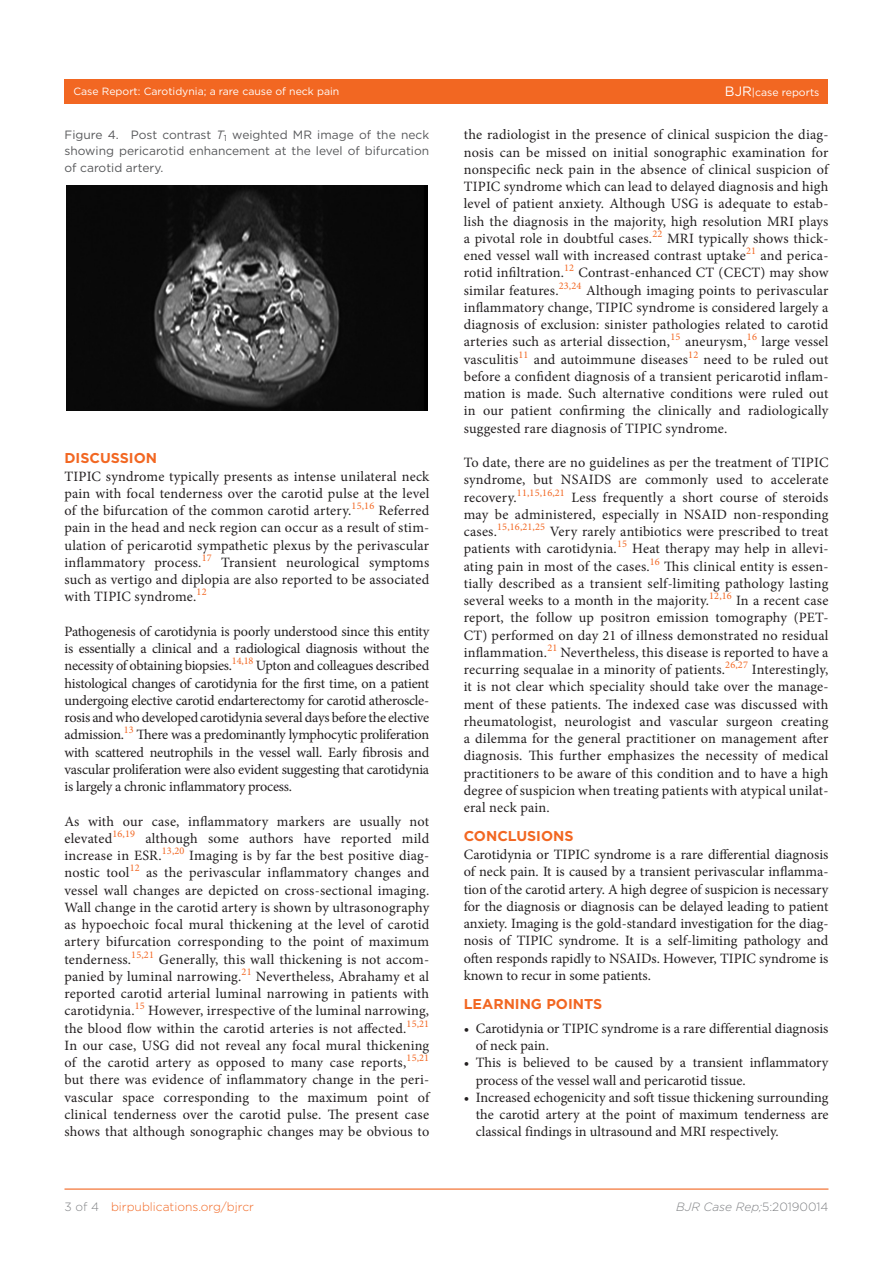
<style>
.page{position:relative;width:893px;height:1263px;background:#fff}
.page>*{position:absolute;margin:0;border:0;box-sizing:border-box;transform-origin:0 0}
.t1{font:14.25px/17.2px "Minion Pro";color:#231f20;text-align:justify}
.t2{font:700 14.25px "Gotham";color:#f26722}
.t3{font:12px/16.5px "Gotham";color:#57585a;text-align:justify}
.t4{font:300 12px "Gotham";color:#f26722}
.t5{font:italic 300 12px "Gotham";color:#808285}
.t6{font:10.5px "Gotham";color:#fff}
.s1{font-size:13.5px}
.s2{font-style:italic}
.s3{color:#808285}
.s4{font-style:normal}
</style>
<div class="page">
<hr style="left:64px;top:1188px;width:764px;height:2px;background:#f26722">
<div style="left:64px;top:79px;width:764px;height:24px;background:#f26722"></div>
<img style="left:66px;top:186px;width:362px;height:224px">
<p class="t6" style="left:73px;top:85px;width:267px">Case Report: Carotidynia; a rare cause of neck pain</p>
<p class="t6" style="left:725px;top:85px;width:96px"><span class="s1">BJR</span>|case reports</p>
<p class="t3" style="left:64px;top:126px;width:366px">Figure 4. Post contrast <span class="s2">T</span><sub>1</sub> weighted MR image of the neck showing pericarotid enhancement at the level of bifurcation of carotid artery.</p>
<p class="t2" style="left:64px;top:448px;width:94px">DISCUSSION</p>
<p class="t1" style="left:64px;top:467px;width:366px">TIPIC syndrome typically presents as intense unilateral neck pain with focal tenderness over the carotid pulse at the level of the bifurcation of the common carotid artery.<sup>15,16</sup> Referred pain in the head and neck region can occur as a result of stim&shy;ulation of pericarotid sympathetic plexus by the perivascular inflammatory process.<sup>17</sup> Transient neurological symptoms such as vertigo and diplopia are also reported to be associated with TIPIC syndrome.<sup>12</sup></p>
<p class="t1" style="left:64px;top:623px;width:366px">Pathogenesis of carotidynia is poorly understood since this entity is essentially a clinical and a radiological diagnosis without the necessity of obtaining biopsies.<sup>14,18</sup> Upton and colleagues described histological changes of carotidynia for the first time, on a patient undergoing elective carotid endarterectomy for carotid atheroscle&shy;rosis and who developed carotidynia several days before the elective admission.<sup>13</sup> There was a predominantly lymphocytic proliferation with scattered neutrophils in the vessel wall. Early fibrosis and vascular proliferation were also evident suggesting that carotidynia is largely a chronic inflammatory process.</p>
<p class="t1" style="left:64px;top:812px;width:366px">As with our case, inflammatory markers are usually not elevated<sup>16,19</sup> although some authors have reported mild increase in ESR.<sup>13,20</sup> Imaging is by far the best positive diag&shy;nostic tool<sup>12</sup> as the perivascular inflammatory changes and vessel wall changes are depicted on cross-sectional imaging.<br>Wall change in the carotid artery is shown by ultrasonography as hypoechoic focal mural thickening at the level of carotid artery bifurcation corresponding to the point of maximum tenderness.<sup>15,21</sup> Generally, this wall thickening is not accom&shy;panied by luminal narrowing.<sup>21</sup> Nevertheless, Abrahamy et al reported carotid arterial luminal narrowing in patients with carotidynia.<sup>15</sup> However, irrespective of the luminal narrowing, the blood flow within the carotid arteries is not affected.<sup>15,21<br></sup>In our case, USG did not reveal any focal mural thickening of the carotid artery as opposed to many case reports,<sup>15,21 </sup>but there was evidence of inflammatory change in the peri&shy;vascular space corresponding to the maximum point of clinical tenderness over the carotid pulse. The present case shows that although sonographic changes may be obvious to</p>
<p class="t1" style="left:464px;top:126px;width:366px">the radiologist in the presence of clinical suspicion the diag&shy;nosis can be missed on initial sonographic examination for nonspecific neck pain in the absence of clinical suspicion of TIPIC syndrome which can lead to delayed diagnosis and high level of patient anxiety. Although USG is adequate to estab&shy;lish the diagnosis in the majority, high resolution MRI plays a pivotal role in doubtful cases.<sup>22</sup> MRI typically shows thick&shy;ened vessel wall with increased contrast uptake<sup>21</sup> and perica&shy;rotid infiltration.<sup>12</sup> Contrast-enhanced CT (CECT) may show similar features.<sup>23,24</sup> Although imaging points to perivascular inflammatory change, TIPIC syndrome is considered largely a diagnosis of exclusion: sinister pathologies related to carotid arteries such as arterial dissection,<sup>15</sup> aneurysm,<sup>16</sup> large vessel vasculitis<sup>11</sup> and autoimmune diseases<sup>12</sup> need to be ruled out before a confident diagnosis of a transient pericarotid inflam&shy;mation is made. Such alternative conditions were ruled out in our patient confirming the clinically and radiologically suggested rare diagnosis of TIPIC syndrome.</p>
<p class="t1" style="left:464px;top:454px;width:366px">To date, there are no guidelines as per the treatment of TIPIC syndrome, but NSAIDS are commonly used to accelerate recovery.<sup>11,15,16,21</sup> Less frequently a short course of steroids may be administered, especially in NSAID non-responding cases.<sup>15,16,21,25</sup> Very rarely antibiotics were prescribed to treat patients with carotidynia.<sup>15</sup> Heat therapy may help in allevi&shy;ating pain in most of the cases.<sup>16</sup> This clinical entity is essen&shy;tially described as a transient self-limiting pathology lasting several weeks to a month in the majority.<sup>12,16</sup> In a recent case report, the follow up positron emission tomography (PET-CT) performed on day 21 of illness demonstrated no residual inflammation.<sup>21</sup> Nevertheless, this disease is reported to have a recurring sequalae in a minority of patients.<sup>26,27</sup> Interestingly, it is not clear which speciality should take over the manage&shy;ment of these patients. The indexed case was discussed with rheumatologist, neurologist and vascular surgeon creating a dilemma for the general practitioner on management after diagnosis. This further emphasizes the necessity of medical practitioners to be aware of this condition and to have a high degree of suspicion when treating patients with atypical unilat&shy;eral neck pain.</p>
<p class="t2" style="left:464px;top:826px;width:44px">CONCLU</p>
<p class="t2" style="left:527px;top:826px;width:48px">SIONS</p>
<p class="t1" style="left:464px;top:846px;width:366px">Carotidynia or TIPIC syndrome is a rare differential diagnosis of neck pain. It is caused by a transient perivascular inflamma&shy;tion of the carotid artery. A high degree of suspicion is necessary for the diagnosis or diagnosis can be delayed leading to patient anxiety. Imaging is the gold-standard investigation for the diag&shy;nosis of TIPIC syndrome. It is a self-limiting pathology and often responds rapidly to NSAIDs. However, TIPIC syndrome is known to recur in some patients.</p>
<p class="t2" style="left:464px;top:994px;width:140px">LEARNING POINTS</p>
<p class="t1" style="left:476px;top:1020px;width:354px;text-indent:-12px">• Carotidynia or TIPIC syndrome is a rare differential diagnosis of neck pain.</p>
<p class="t1" style="left:476px;top:1054px;width:354px;text-indent:-12px">• This is believed to be caused by a transient inflammatory process of the vessel wall and pericarotid tissue.</p>
<p class="t1" style="left:476px;top:1089px;width:354px;text-indent:-12px">• Increased echogenicity and soft tissue thickening surrounding the carotid artery at the point of maximum tenderness are classical findings in ultrasound and MRI respectively.</p>
<p class="t4" style="left:64px;top:1199px;width:191px"><span class="s3">3 of 4</span> birpublications.org/bjrcr</p>
<p class="t5" style="left:676px;top:1199px;width:154px">BJR Case Rep;<span class="s4">5:20190014</span></p>
</div>
